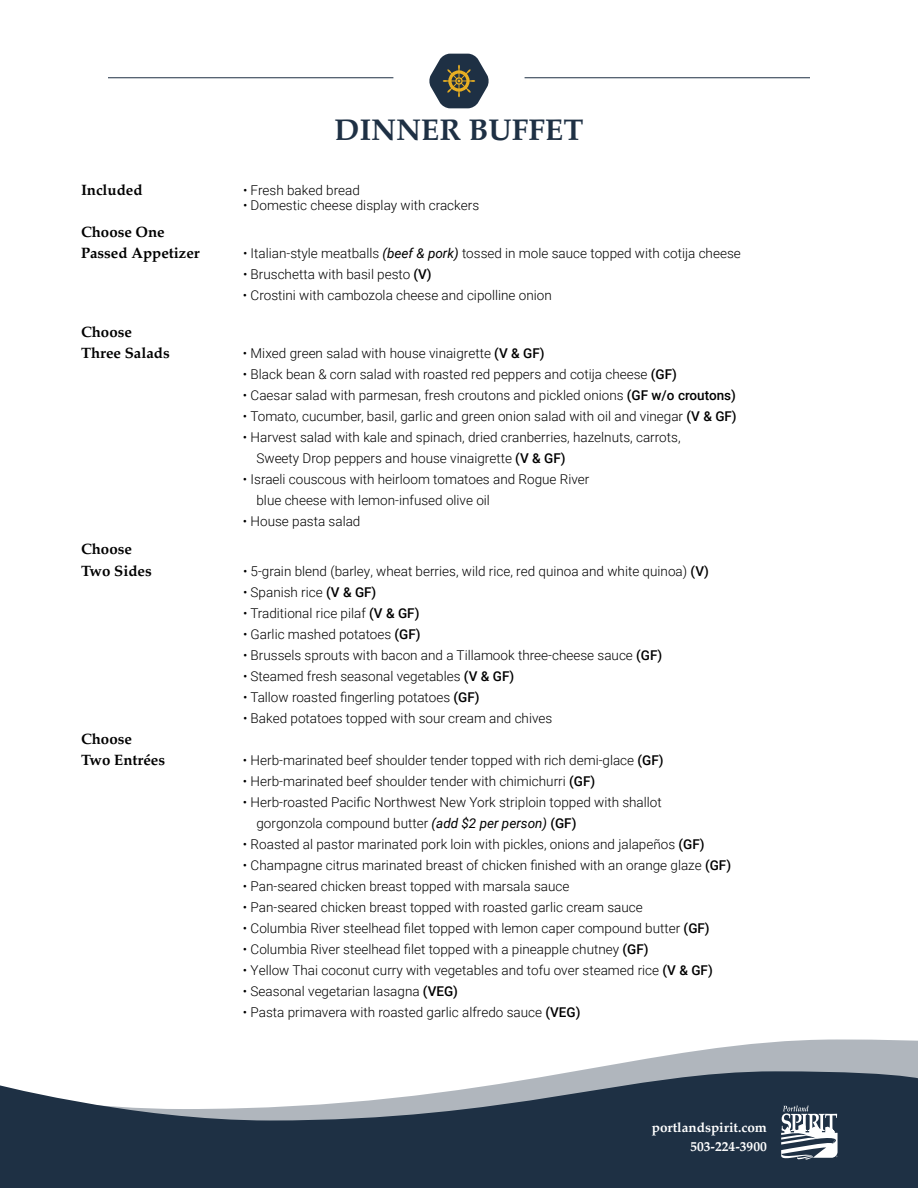
<style>
.page{position:relative;width:918px;height:1188px;background:#fff}
.page>*{position:absolute;margin:0;border:0;box-sizing:border-box;transform-origin:0 0}
.t1{font:700 30px "Palatino";color:#1e3044}
.t2{font:700 15px/21px "Palatino";color:#000}
.t3{font:300 13.5px/21px "Roboto";color:#000}
.t4{font:700 13.5px/19.5px "Palatino";color:#fff;text-align:right}
.s1{font-weight:400;font-style:italic}
.s2{font-weight:500}
</style>
<div class="page">
<svg style="left:0;top:1039px;width:918px;height:149px;fill:#1e3044"></svg>
<svg style="left:781px;top:1106px;width:58px;height:55px"></svg>
<hr style="left:525px;top:78px;width:285px;height:1px;background:#1e3044">
<hr style="left:108px;top:78px;width:285px;height:1px;background:#1e3044">
<svg style="left:429px;top:54px;width:60px;height:54px"></svg>
<h1 class="t1" style="left:334px;top:104px;width:251px">DINNER BUFFET</h1>
<p class="t2" style="left:81px;top:179px;width:63px">Included</p>
<p class="t3" style="left:243px;top:179px;width:118px">• Fresh baked bread</p>
<p class="t3" style="left:243px;top:194px;width:238px">• Domestic cheese display with crackers</p>
<p class="t2" style="left:81px;top:221px;width:120px">Choose One<br>Passed Appetizer</p>
<p class="t3" style="left:243px;top:242px;width:499px">• Italian-style meatballs <span class="s1">(beef &amp; pork)</span> tossed in mole sauce topped with cotija cheese</p>
<p class="t3" style="left:243px;top:263px;width:190px">• Bruschetta with basil pesto <span class="s2">(V)</span></p>
<p class="t3" style="left:243px;top:284px;width:310px">• Crostini with cambozola cheese and cipolline onion</p>
<p class="t2" style="left:81px;top:321px;width:90px">Choose<br>Three Salads</p>
<p class="t2" style="left:81px;top:538px;width:72px;line-height:21.6px">Choose<br>Two Sides</p>
<p class="t2" style="left:81px;top:728px;width:86px">Choose<br>Two Entrées</p>
<p class="t3" style="left:243px;top:343px;width:303px">• Mixed green salad with house vinaigrette <span class="s2">(V &amp; GF)</span></p>
<p class="t3" style="left:243px;top:364px;width:435px">• Black bean &amp; corn salad with roasted red peppers and cotija cheese <span class="s2">(GF)</span></p>
<p class="t3" style="left:243px;top:385px;width:494px">• Caesar salad with parmesan, fresh croutons and pickled onions <span class="s2">(GF w/o croutons)</span></p>
<p class="t3" style="left:243px;top:406px;width:495px">• Tomato, cucumber, basil, garlic and green onion salad with oil and vinegar <span class="s2">(V &amp; GF)</span></p>
<p class="t3" style="left:256px;top:427px;width:426px;text-indent:-14px">• Harvest salad with kale and spinach, dried cranberries, hazelnuts, carrots,<br>Sweety Drop peppers and house vinaigrette <span class="s2">(V &amp; GF)</span></p>
<p class="t3" style="left:256px;top:469px;width:334px;text-indent:-14px">• Israeli couscous with heirloom tomatoes and Rogue River blue cheese with lemon-infused olive oil</p>
<p class="t3" style="left:243px;top:511px;width:119px">• House pasta salad</p>
<p class="t3" style="left:243px;top:560px;width:467px">• 5-grain blend (barley, wheat berries, wild rice, red quinoa and white quinoa) <span class="s2">(V)</span></p>
<p class="t3" style="left:243px;top:581px;width:135px">• Spanish rice <span class="s2">(V &amp; GF)</span></p>
<p class="t3" style="left:243px;top:602px;width:178px">• Traditional rice pilaf <span class="s2">(V &amp; GF)</span></p>
<p class="t3" style="left:243px;top:623px;width:179px">• Garlic mashed potatoes <span class="s2">(GF)</span></p>
<p class="t3" style="left:243px;top:644px;width:421px">• Brussels sprouts with bacon and a Tillamook three-cheese sauce <span class="s2">(GF)</span></p>
<p class="t3" style="left:243px;top:665px;width:273px">• Steamed fresh seasonal vegetables <span class="s2">(V &amp; GF)</span></p>
<p class="t3" style="left:243px;top:686px;width:238px">• Tallow roasted fingerling potatoes <span class="s2">(GF)</span></p>
<p class="t3" style="left:243px;top:707px;width:311px">• Baked potatoes topped with sour cream and chives</p>
<p class="t3" style="left:243px;top:749px;width:422px">• Herb-marinated beef shoulder tender topped with rich demi-glace <span class="s2">(GF)</span></p>
<p class="t3" style="left:243px;top:770px;width:354px">• Herb-marinated beef shoulder tender with chimichurri <span class="s2">(GF)</span></p>
<p class="t3" style="left:256px;top:791px;width:407px;text-indent:-13px">• Herb-roasted Pacific Northwest New York striploin topped with shallot gorgonzola compound butter <span class="s1">(add $2 per person)</span> <span class="s2">(GF)</span></p>
<p class="t3" style="left:243px;top:833px;width:463px">• Roasted al pastor marinated pork loin with pickles, onions and jalapeños <span class="s2">(GF)</span></p>
<p class="t3" style="left:243px;top:854px;width:490px">• Champagne citrus marinated breast of chicken finished with an orange glaze <span class="s2">(GF)</span></p>
<p class="t3" style="left:243px;top:875px;width:328px">• Pan-seared chicken breast topped with marsala sauce</p>
<p class="t3" style="left:243px;top:896px;width:401px">• Pan-seared chicken breast topped with roasted garlic cream sauce</p>
<p class="t3" style="left:243px;top:917px;width:468px">• Columbia River steelhead filet topped with lemon caper compound butter <span class="s2">(GF)</span></p>
<p class="t3" style="left:243px;top:938px;width:407px">• Columbia River steelhead filet topped with a pineapple chutney <span class="s2">(GF)</span></p>
<p class="t3" style="left:243px;top:959px;width:471px">• Yellow Thai coconut curry with vegetables and tofu over steamed rice <span class="s2">(V &amp; GF)</span></p>
<p class="t3" style="left:243px;top:980px;width:217px">• Seasonal vegetarian lasagna <span class="s2">(VEG)</span></p>
<p class="t3" style="left:243px;top:1001px;width:339px">• Pasta primavera with roasted garlic alfredo sauce <span class="s2">(VEG)</span></p>
<p class="t4" style="left:652px;top:1117px;width:117px">portlandspirit.com<br>503-224-3900</p>
</div>
